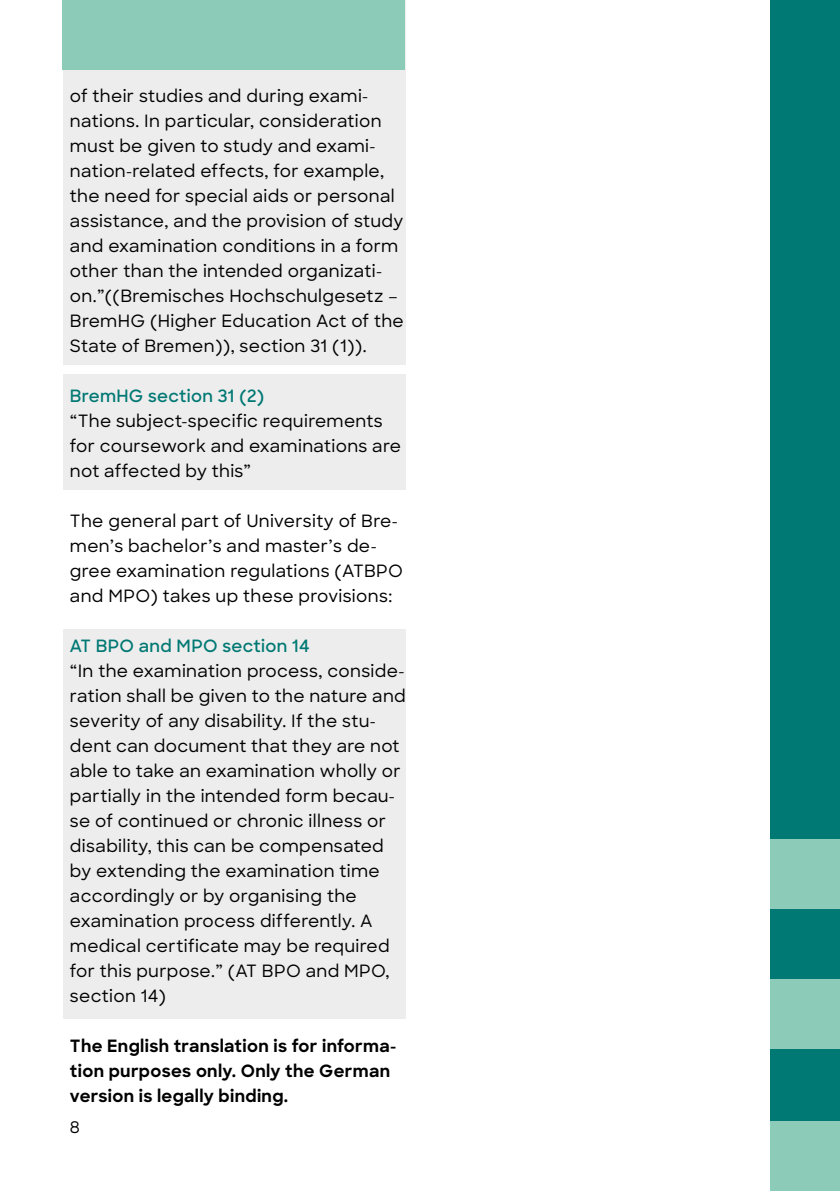
<style>
.page{position:relative;width:840px;height:1191px;background:#fff}
.page>*{position:absolute;margin:0;border:0;box-sizing:border-box;transform-origin:0 0}
.t1{font:500 17px/25px "Sharp Sans";letter-spacing:.02em;color:#000}
.t2{font:700 17px/25px "Sharp Sans";letter-spacing:.02em;color:#000}
.t3{font:600 17px "Sharp Sans";letter-spacing:.02em;color:#007873}
.t4{font:500 16px "Sharp Sans";color:#000}
</style>
<div class="page">
<div style="left:63px;top:0;width:342px;height:365px;background:#ededed"></div>
<div style="left:63px;top:374px;width:342px;height:115px;background:#ededed"></div>
<div style="left:63px;top:629px;width:342px;height:390px;background:#ededed"></div>
<div style="left:769px;top:0;width:70px;height:1191px;background:#007873"></div>
<div style="left:769px;top:1121px;width:70px;height:70px;background:#8bcbb7"></div>
<div style="left:769px;top:979px;width:70px;height:70px;background:#8bcbb7"></div>
<div style="left:769px;top:839px;width:70px;height:70px;background:#8bcbb7"></div>
<div style="left:62px;top:0;width:342px;height:70px;background:#8bcbb7"></div>
<p class="t1" style="left:70px;top:82px;width:335px">of their studies and during exami&shy;nations. In particular, consideration must be given to study and exami&shy;nation-related effects, for example, the need for special aids or personal assistance, and the provision of study and examination conditions in a form other than the intended organizati&shy;on.”((Bremisches Hochschulgesetz – BremHG (Higher Education Act of the State of Bremen)), section 31 (1)).</p>
<p class="t3" style="left:70px;top:383px;width:195px">BremHG section 31 (2)</p>
<p class="t1" style="left:70px;top:407px;width:332px">“The subject-specific requirements for coursework and examinations are not affected by this”</p>
<p class="t1" style="left:70px;top:507px;width:334px">The general part of University of Bre&shy;men’s bachelor’s and master’s de&shy;gree examination regulations (ATBPO and MPO) takes up these provisions:</p>
<p class="t3" style="left:70px;top:633px;width:241px">AT BPO and MPO section 14</p>
<p class="t1" style="left:70px;top:657px;width:337px">“In the examination process, conside&shy;ration shall be given to the nature and severity of any disability. If the stu&shy;dent can document that they are not able to take an examination wholly or partially in the intended form becau&shy;se of continued or chronic illness or disability, this can be compensated by extending the examination time accordingly or by organising the examination process differently. A medical certificate may be required for this purpose.” (AT BPO and MPO, section 14)</p>
<p class="t2" style="left:70px;top:1032px;width:327px">The English translation is for informa&shy;tion purposes only. Only the German version is legally binding.</p>
<p class="t4" style="left:70px;top:1115px;width:12px">8</p>
</div>
